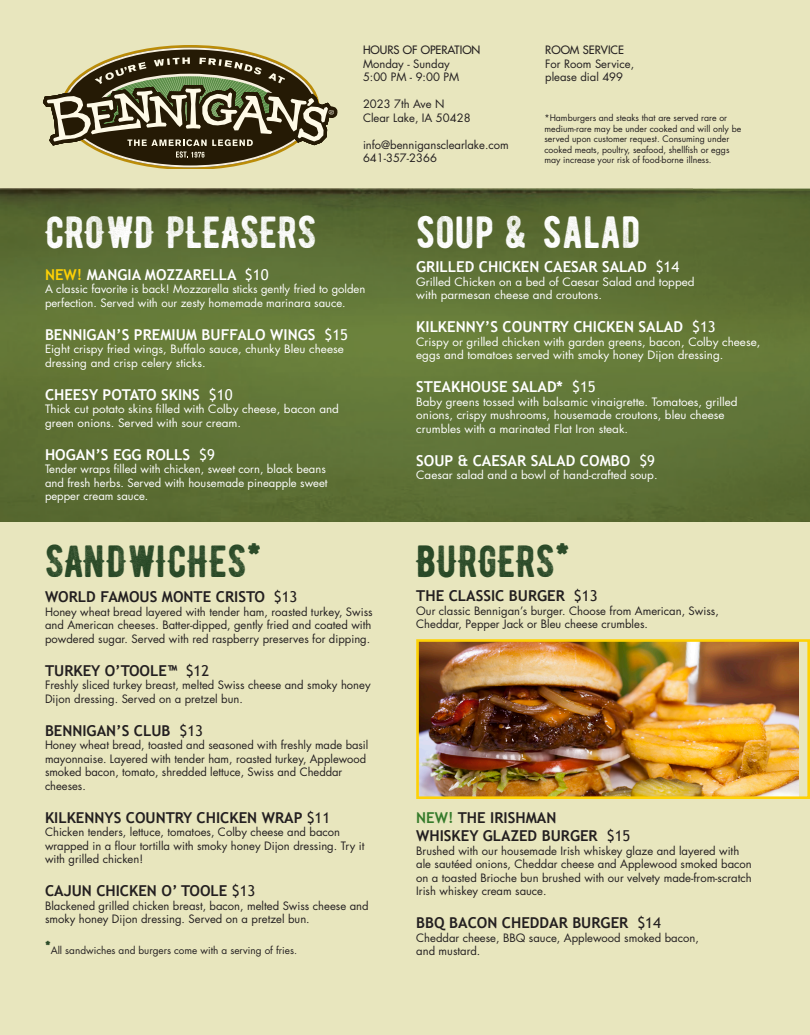
<style>
.page{position:relative;width:810px;height:1035px;background:#e8e6be}
.page>*{position:absolute;margin:0;border:0;box-sizing:border-box;transform-origin:0 0}
.t1{font:45px "BERNIER Distressed";color:#fff}
.t2{font:45px "BERNIER Distressed";color:#284826}
.Food_Title{font:700 15px "Trebuchet MS";color:#fff}
.Food_Title-2{font:700 15px/18px "Trebuchet MS";color:#231f20}
.Description{font:11.25px/13.5px "Futura Std";color:#231f20}
.Description-2{font:11.25px/13.5px "Futura Std";color:#fff;scale:1.04 1}
.Description-3{font:11.25px/13.5px "Futura Std";color:#fff}
.Description-4{font:500 11.25px "Futura Std";color:#231f20}
.t3{font:10px "Futura Std";color:#231f20}
.Description-5{font:8.75px/10.5px "Futura Std";color:#231f20}
.s1{color:#fed105}
.s2{font-weight:400}
.s3{font-family:"BERNIER Distressed";font-size:17.5px;color:#284826}
.s4{color:#357b2b}
</style>
<div class="page">
<img style="left:0;top:189px;width:810px;height:333px">
<svg style="left:43px;top:45px;width:294px;height:123px"></svg>
<img style="left:420px;top:643px;width:379px;height:152px">
<div style="left:416px;top:639px;width:394px;height:160px;border:3px solid #fed105"></div>
<p class="t1" style="left:45px;top:204px;width:273px">CROWD PLEASERS</p>
<p class="Description-4" style="left:363px;top:43px;width:119px">HOURS OF OPERATION</p>
<p class="Description" style="left:363px;top:57px;width:88px">Monday - Sunday</p>
<p class="Description" style="left:363px;top:71px;width:98px">5:00 PM - 9:00 PM</p>
<p class="Description" style="left:363px;top:98px;width:83px">2023 7th Ave N</p>
<p class="Description" style="left:363px;top:111px;width:109px">Clear Lake, IA 50428</p>
<p class="Description" style="left:363px;top:138px;width:147px">info@bennigansclearlake.com</p>
<p class="Description" style="left:363px;top:152px;width:75px">641-357-2366</p>
<p class="Description-4" style="left:545px;top:43px;width:80px">ROOM SERVICE</p>
<p class="Description" style="left:545px;top:57px;width:90px">For Room Service, please dial 499</p>
<p class="Description-5" style="left:545px;top:113px;width:198px">*Hamburgers and steaks that are served rare or medium-rare may be under cooked and will only be served upon customer request. Consuming under cooked meats, poultry, seafood, shellfish or eggs may increase your risk of food-borne illness.</p>
<p class="t1" style="left:416px;top:204px;width:226px">SOUP &amp; SALAD</p>
<p class="Food_Title" style="left:45px;top:265px;width:225px"><span class="s1">NEW!</span> MANGIA MOZZARELLA <span class="s2">$10</span></p>
<p class="Description-3" style="left:45px;top:282px;width:322px">A classic favorite is back! Mozzarella sticks gently fried to golden perfection. Served with our zesty homemade marinara sauce.</p>
<p class="Food_Title" style="left:45px;top:325px;width:305px">BENNIGAN’S PREMIUM BUFFALO WINGS <span class="s2">$15</span></p>
<p class="Description-2" style="left:45px;top:342px;width:289px">Eight crispy fried wings, Buffalo sauce, chunky Bleu cheese dressing and crisp celery sticks.</p>
<p class="Food_Title" style="left:45px;top:385px;width:189px">CHEESY POTATO SKINS <span class="s2">$10</span></p>
<p class="Description-2" style="left:45px;top:402px;width:284px">Thick cut potato skins filled with Colby cheese, bacon and green onions. Served with sour cream.</p>
<p class="Food_Title" style="left:45px;top:445px;width:171px">HOGAN’S EGG ROLLS <span class="s2">$9</span></p>
<p class="Description-3" style="left:45px;top:462px;width:284px">Tender wraps filled with chicken, sweet corn, black beans and fresh herbs. Served with housemade pineapple sweet pepper cream sauce.</p>
<p class="t2" style="left:45px;top:533px;width:218px">SANDWICHES*</p>
<p class="Food_Title-2" style="left:45px;top:588px;width:254px">WORLD FAMOUS MONTE CRISTO <span class="s2">$13</span></p>
<p class="Description" style="left:45px;top:605px;width:329px;text-align:justify">Honey wheat bread layered with tender ham, roasted turkey, Swiss and American cheeses. Batter-dipped, gently fried and coated with powdered sugar. Served with red raspberry preserves for dipping.</p>
<p class="Food_Title-2" style="left:45px;top:662px;width:166px">TURKEY O’TOOLE™ <span class="s2">$12</span></p>
<p class="Description" style="left:45px;top:679px;width:327px">Freshly sliced turkey breast, melted Swiss cheese and smoky honey<br>Dijon dressing. Served on a pretzel bun.</p>
<p class="Food_Title-2" style="left:45px;top:722px;width:160px">BENNIGAN’S CLUB <span class="s2">$13</span></p>
<p class="Description" style="left:45px;top:739px;width:325px">Honey wheat bread, toasted and seasoned with freshly made basil mayonnaise. Layered with tender ham, roasted turkey, Applewood smoked bacon, tomato, shredded lettuce, Swiss and Cheddar cheeses.</p>
<p class="Food_Title-2" style="left:45px;top:809px;width:287px">KILKENNYS COUNTRY CHICKEN WRAP <span class="s2">$11</span></p>
<p class="Description" style="left:45px;top:826px;width:321px">Chicken tenders, lettuce, tomatoes, Colby cheese and bacon wrapped in a flour tortilla with smoky honey Dijon dressing. Try it with grilled chicken!</p>
<p class="Food_Title-2" style="left:45px;top:882px;width:212px">CAJUN CHICKEN O’ TOOLE <span class="s2">$13</span></p>
<p class="Description" style="left:45px;top:899px;width:325px">Blackened grilled chicken breast, bacon, melted Swiss cheese and smoky honey Dijon dressing. Served on a pretzel bun.</p>
<p class="t3" style="left:45px;top:944px;width:254px"><span class="s3">*</span>All sandwiches and burgers come with a serving of fries.</p>
<p class="Food_Title" style="left:416px;top:258px;width:265px">GRILLED CHICKEN CAESAR SALAD <span class="s2">$14</span></p>
<p class="Description-2" style="left:416px;top:275px;width:269px">Grilled Chicken on a bed of Caesar Salad and topped with parmesan cheese and croutons.</p>
<p class="Food_Title" style="left:416px;top:318px;width:301px">KILKENNY’S COUNTRY CHICKEN SALAD <span class="s2">$13</span></p>
<p class="Description-2" style="left:416px;top:335px;width:332px">Crispy or grilled chicken with garden greens, bacon, Colby cheese, eggs and tomatoes served with smoky honey Dijon dressing.</p>
<p class="Food_Title" style="left:416px;top:378px;width:181px">STEAKHOUSE SALAD* <span class="s2">$15</span></p>
<p class="Description-2" style="left:416px;top:395px;width:311px">Baby greens tossed with balsamic vinaigrette. Tomatoes, grilled onions, crispy mushrooms, housemade croutons, bleu cheese crumbles with a marinated Flat Iron steak.</p>
<p class="Food_Title" style="left:416px;top:451px;width:240px">SOUP &amp; CAESAR SALAD COMBO <span class="s2">$9</span></p>
<p class="Description-2" style="left:416px;top:468px;width:234px">Caesar salad and a bowl of hand-crafted soup.</p>
<p class="t2" style="left:416px;top:533px;width:155px">BURGERS*</p>
<p class="Food_Title-2" style="left:416px;top:587px;width:183px">THE CLASSIC BURGER <span class="s2">$13</span></p>
<p class="Description" style="left:416px;top:604px;width:304px">Our classic Bennigan’s burger. Choose from American, Swiss,<br>Cheddar, Pepper Jack or Bleu cheese crumbles.</p>
<p class="Food_Title-2" style="left:416px;top:809px;width:216px"><span class="s4">NEW!</span> THE IRISHMAN<br>WHISKEY GLAZED BURGER <span class="s2">$15</span></p>
<p class="Description" style="left:416px;top:844px;width:337px">Brushed with our housemade Irish whiskey glaze and layered with ale sautéed onions, Cheddar cheese and Applewood smoked bacon on a toasted Brioche bun brushed with our velvety made-from-scratch Irish whiskey cream sauce.</p>
<p class="Food_Title-2" style="left:416px;top:914px;width:246px">BBQ BACON CHEDDAR BURGER <span class="s2">$14</span></p>
<p class="Description" style="left:416px;top:931px;width:284px">Cheddar cheese, BBQ sauce, Applewood smoked bacon, and mustard.</p>
</div>
